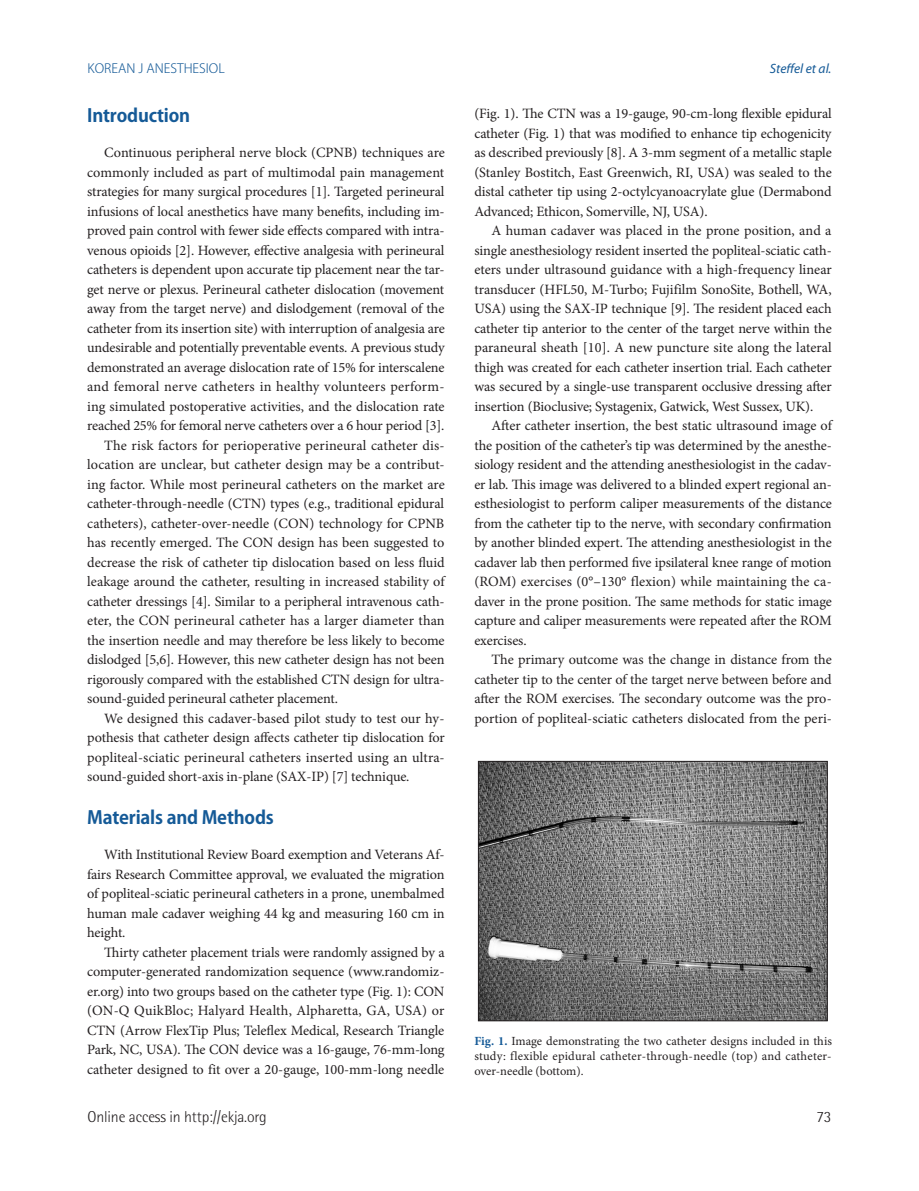
<style>
.page{position:relative;width:919px;height:1191px;background:#fff}
.page>*{position:absolute;margin:0;border:0;box-sizing:border-box;transform-origin:0 0}
.서론{font:700 18px "Koz Go Pro";letter-spacing:-.01em;color:#155a97}
.t1{font:300 15.75px "Rotis Semi Sans Std";letter-spacing:-.01em;color:#231f20}
.본문{font:14.25px/19.5px "Minion Pro";letter-spacing:-.01em;color:#231f20;text-align:justify}
.쪽제목{font:italic 13.5px "Myriad Pro";color:#155a97}
.t2{font:300 12.75px "Koz Go Pro";color:#155a97}
.표그림{font:12.45px/15px "Minion Pro";letter-spacing:.015em;color:#231f20;text-align:justify}
.s1{font-weight:700;color:#155a97}
</style>
<div class="page">
<img style="left:480px;top:763px;width:345px;height:256px">
<div style="left:478px;top:761px;width:349px;height:260px;border:1px solid #231f20"></div>
<p class="t2" style="left:88px;top:60px;width:139px">KOREAN J ANESTHESIOL</p>
<p class="쪽제목" style="left:770px;top:60px;width:63px">Steffel et al.</p>
<p class="서론" style="left:87px;top:104px;width:104px">Introduction</p>
<p class="본문" style="left:87px;top:143px;width:359px;text-indent:17px">Continuous peripheral nerve block (CPNB) techniques are commonly included as part of multimodal pain management strategies for many surgical procedures [1]. Targeted perineural infusions of local anesthetics have many benefits, including im&shy;proved pain control with fewer side effects compared with intra&shy;venous opioids [2]. However, effective analgesia with perineural catheters is dependent upon accurate tip placement near the tar&shy;get nerve or plexus. Perineural catheter dislocation (movement away from the target nerve) and dislodgement (removal of the catheter from its insertion site) with interruption of analgesia are undesirable and potentially preventable events. A previous study demonstrated an average dislocation rate of 15% for interscalene and femoral nerve catheters in healthy volunteers perform&shy;ing simulated postoperative activities, and the dislocation rate reached 25% for femoral nerve catheters over a 6 hour period [3].</p>
<p class="본문" style="left:87px;top:435px;width:359px;text-indent:17px">The risk factors for perioperative perineural catheter dis&shy;location are unclear, but catheter design may be a contribut&shy;ing factor. While most perineural catheters on the market are catheter-through-needle (CTN) types (e.g., traditional epidural catheters), catheter-over-needle (CON) technology for CPNB has recently emerged. The CON design has been suggested to decrease the risk of catheter tip dislocation based on less fluid leakage around the catheter, resulting in increased stability of catheter dressings [4]. Similar to a peripheral intravenous cath&shy;eter, the CON perineural catheter has a larger diameter than the insertion needle and may therefore be less likely to become dislodged [5,6]. However, this new catheter design has not been rigorously compared with the established CTN design for ultra&shy;sound-guided perineural catheter placement.</p>
<p class="본문" style="left:87px;top:708px;width:359px;text-indent:17px">We designed this cadaver-based pilot study to test our hy&shy;pothesis that catheter design affects catheter tip dislocation for popliteal-sciatic perineural catheters inserted using an ultra&shy;sound-guided short-axis in-plane (SAX-IP) [7] technique.</p>
<p class="서론" style="left:87px;top:806px;width:188px">Materials and Methods</p>
<p class="본문" style="left:87px;top:845px;width:359px;text-indent:17px">With Institutional Review Board exemption and Veterans Af&shy;fairs Research Committee approval, we evaluated the migration of popliteal-sciatic perineural catheters in a prone, unembalmed human male cadaver weighing 44 kg and measuring 160 cm in height.</p>
<p class="본문" style="left:87px;top:942px;width:359px;text-indent:17px">Thirty catheter placement trials were randomly assigned by a computer-generated randomization sequence (www.randomiz&shy;er.org) into two groups based on the catheter type (Fig. 1): CON (ON-Q QuikBloc; Halyard Health, Alpharetta, GA, USA) or CTN (Arrow FlexTip Plus; Teleflex Medical, Research Triangle Park, NC, USA). The CON device was a 16-gauge, 76-mm-long catheter designed to fit over a 20-gauge, 100-mm-long needle</p>
<p class="t1" style="left:88px;top:1107px;width:180px">Online access in http://ekja.org</p>
<p class="본문" style="left:474px;top:104px;width:359px">(Fig. 1). The CTN was a 19-gauge, 90-cm-long flexible epidural catheter (Fig. 1) that was modified to enhance tip echogenicity as described previously [8]. A 3-mm segment of a metallic staple (Stanley Bostitch, East Greenwich, RI, USA) was sealed to the distal catheter tip using 2-octylcyanoacrylate glue (Dermabond Advanced; Ethicon, Somerville, NJ, USA).</p>
<p class="본문" style="left:474px;top:221px;width:359px;text-indent:17px">A human cadaver was placed in the prone position, and a single anesthesiology resident inserted the popliteal-sciatic cath&shy;eters under ultrasound guidance with a high-frequency linear transducer (HFL50, M-Turbo; Fujifilm SonoSite, Bothell, WA, USA) using the SAX-IP technique [9]. The resident placed each catheter tip anterior to the center of the target nerve within the paraneural sheath [10]. A new puncture site along the lateral thigh was created for each catheter insertion trial. Each catheter was secured by a single-use transparent occlusive dressing after insertion (Bioclusive; Systagenix, Gatwick, West Sussex, UK).</p>
<p class="본문" style="left:474px;top:416px;width:359px;text-indent:17px">After catheter insertion, the best static ultrasound image of the position of the catheter’s tip was determined by the anesthe&shy;siology resident and the attending anesthesiologist in the cadav&shy;er lab. This image was delivered to a blinded expert regional an&shy;esthesiologist to perform caliper measurements of the distance from the catheter tip to the nerve, with secondary confirmation by another blinded expert. The attending anesthesiologist in the cadaver lab then performed five ipsilateral knee range of motion (ROM) exercises (0°–130° flexion) while maintaining the ca&shy;daver in the prone position. The same methods for static image capture and caliper measurements were repeated after the ROM exercises.</p>
<p class="본문" style="left:474px;top:650px;width:359px;text-indent:17px">The primary outcome was the change in distance from the catheter tip to the center of the target nerve between before and after the ROM exercises. The secondary outcome was the pro&shy;portion of popliteal-sciatic catheters dislocated from the peri-</p>
<p class="표그림" style="left:474px;top:1033px;width:359px"><span class="s1">Fig. 1.</span> Image demonstrating the two catheter designs included in this study: flexible epidural catheter-through-needle (top) and catheter&shy;over-needle (bottom).</p>
<p class="t1" style="left:816px;top:1107px;width:17px">73</p>
</div>
